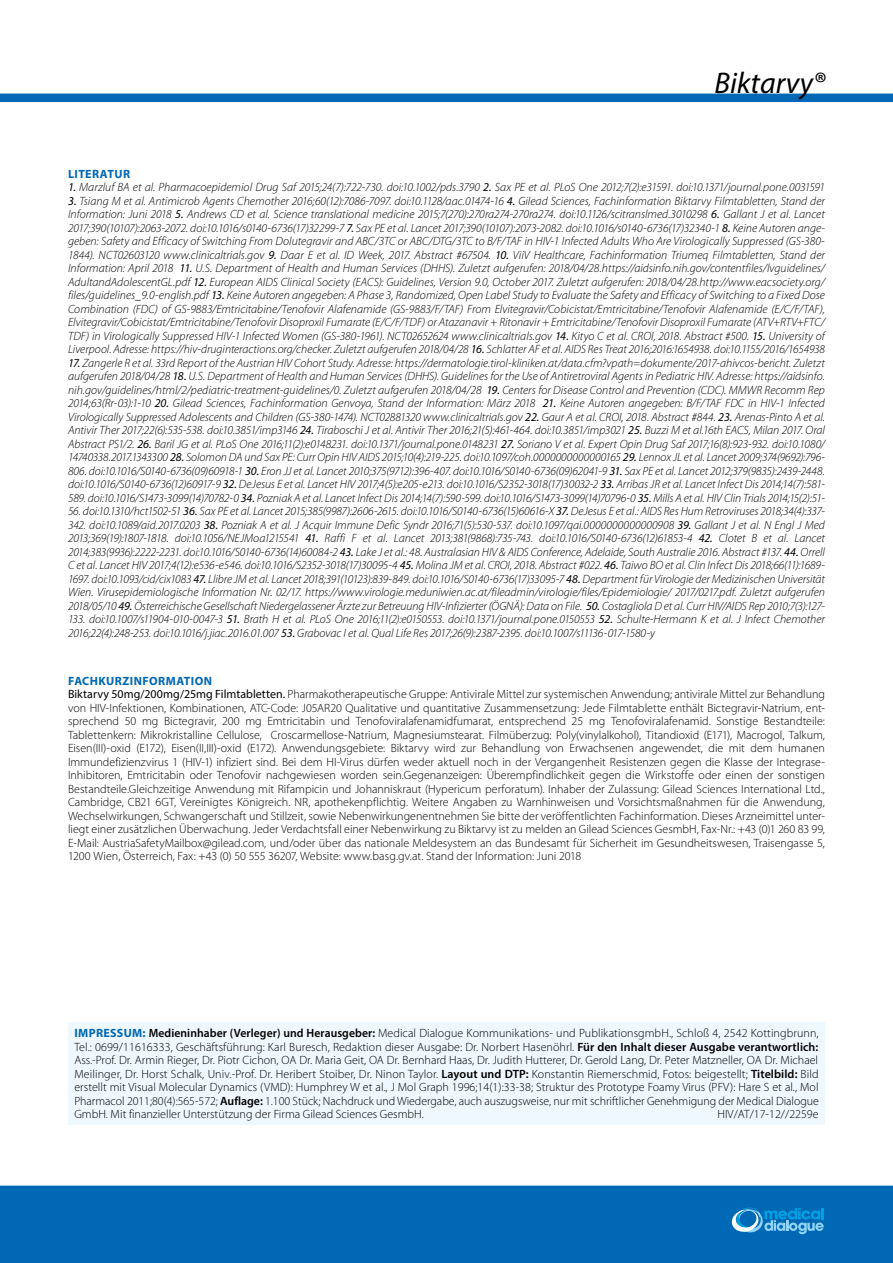
<style>
.page{position:relative;width:893px;height:1263px;background:#fff}
.page>*{position:absolute;margin:0;border:0;box-sizing:border-box;transform-origin:0 0}
.t1{font:italic 30px "Myriad Pro";color:#000}
.t2{font:italic 300 12px/13.5px "Myriad Pro";letter-spacing:-.01em;color:#000;text-align:justify}
.t3{font:300 12px/13.5px "Myriad Pro";color:#000;text-align:justify}
.t4{font:700 12px "Myriad Pro";color:#0068b4}
.s1{font-weight:400}
.s2{font-weight:700;color:#0068b4}
.s3{font-weight:600}
</style>
<div class="page">
<div style="left:0;top:1186px;width:893px;height:77px;background:#0068b4"></div>
<svg style="left:732px;top:1207px;width:92px;height:27px"></svg>
<div style="left:0;top:94px;width:893px;height:8px;background:#0068b4"></div>
<div style="left:68px;top:1022px;width:757px;height:102px;background:#eef8fe"></div>
<h1 class="t1" style="left:714px;top:65px;width:112px">Biktarvy®</h1>
<p class="t4" style="left:68px;top:166px;width:15px">LITERATUR</p>
<p class="t2" style="left:68px;top:181px;width:758px"><span class="s1">1.</span> Marzluf BA et al. Pharmacoepidemiol Drug Saf 2015;24(7):722-730. doi:10.1002/pds.3790 <span class="s1">2.</span> Sax PE et al. PLoS One 2012;7(2):e31591. doi:10.1371/journal.pone.0031591</p>
<p class="t2" style="left:68px;top:194px;width:758px"><span class="s1">3.</span> Tsiang M et al. Antimicrob Agents Chemother 2016;60(12):7086-7097. doi:10.1128/aac.01474-16 <span class="s1">4.</span> Gilead Sciences, Fachinformation Biktarvy Filmtabletten, Stand der Information: Juni 2018 <span class="s1">5.</span> Andrews CD et al. Science translational medicine 2015;7(270):270ra274-270ra274. doi:10.1126/scitranslmed.3010298 <span class="s1">6.</span> Gallant J et al. Lancet 2017;390(10107):2063-2072. doi:10.1016/s0140-6736(17)32299-7 <span class="s1">7.</span> Sax PE et al. Lancet 2017;390(10107):2073-2082. doi:10.1016/s0140-6736(17)32340-1 <span class="s1">8.</span> Keine Autoren ange&shy;geben: Safety and Efficacy of Switching From Dolutegravir and ABC/3TC or ABC/DTG/3TC to B/F/TAF in HIV-1 Infected Adults Who Are Virologically Suppressed (GS-380- 1844). NCT02603120 www.clinicaltrials.gov <span class="s1">9.</span> Daar E et al. ID Week, 2017. Abstract #67504. <span class="s1">10.</span> ViiV Healthcare, Fachinformation Triumeq Filmtabletten, Stand der Information: April 2018 <span class="s1">11.</span> U.S. Department of Health and Human Services (DHHS). Zuletzt aufgerufen: 2018/04/28.https://aidsinfo.nih.gov/contentfiles/lvguidelines/ AdultandAdolescentGL.pdf <span class="s1">12.</span> European AIDS Clinical Society (EACS): Guidelines, Version 9.0, October 2017. Zuletzt aufgerufen: 2018/04/28.http://www.eacsociety.org/ files/guidelines_9.0-english.pdf <span class="s1">13.</span> Keine Autoren angegeben: A Phase 3, Randomized, Open Label Study to Evaluate the Safety and Efficacy of Switching to a Fixed Dose Combination (FDC) of GS-9883/Emtricitabine/Tenofovir Alafenamide (GS-9883/F/TAF) From Elvitegravir/Cobicistat/Emtricitabine/Tenofovir Alafenamide (E/C/F/TAF), Elvitegravir/Cobicistat/Emtricitabine/Tenofovir Disoproxil Fumarate (E/C/F/TDF) or Atazanavir + Ritonavir + Emtricitabine/Tenofovir Disoproxil Fumarate (ATV+RTV+FTC/ TDF) in Virologically Suppressed HIV-1 Infected Women (GS-380-1961). NCT02652624 www.clinicaltrials.gov <span class="s1">14.</span> Kityo C et al. CROI, 2018. Abstract #500. <span class="s1">15.</span> University of Liverpool. Adresse: https://hiv-druginteractions.org/checker. Zuletzt aufgerufen 2018/04/28 <span class="s1">16.</span> Schlatter AF et al. AIDS Res Treat 2016;2016:1654938. doi:10.1155/2016/1654938</p>
<p class="t2" style="left:68px;top:356px;width:758px"><span class="s1">17.</span> Zangerle R et al. 33rd Report of the Austrian HIV Cohort Study. Adresse: https://dermatologie.tirol-kliniken.at/data.cfm?vpath=dokumente/2017-ahivcos-bericht. Zuletzt aufgerufen 2018/04/28 <span class="s1">18.</span> U.S. Department of Health and Human Services (DHHS). Guidelines for the Use of Antiretroviral Agents in Pediatric HIV. Adresse: https://aidsinfo. nih.gov/guidelines/html/2/pediatric-treatment-guidelines/0. Zuletzt aufgerufen 2018/04/28 <span class="s1">19.</span> Centers for Disease Control and Prevention (CDC). MMWR Recomm Rep 2014;63(Rr-03):1-10 <span class="s1">20.</span> Gilead Sciences, Fachinformation Genvoya, Stand der Information: März 2018 <span class="s1">21.</span> Keine Autoren angegeben: B/F/TAF FDC in HIV-1 Infected Virologically Suppressed Adolescents and Children (GS-380-1474). NCT02881320 www.clinicaltrials.gov <span class="s1">22.</span> Gaur A et al. CROI, 2018. Abstract #844. <span class="s1">23.</span> Arenas-Pinto A et al.<br>Antivir Ther 2017;22(6):535-538. doi:10.3851/imp3146 <span class="s1">24.</span> Tiraboschi J et al. Antivir Ther 2016;21(5):461-464. doi:10.3851/imp3021 <span class="s1">25.</span> Buzzi M et al.16th EACS, Milan 2017. Oral Abstract PS1/2. <span class="s1">26.</span> Baril JG et al. PLoS One 2016;11(2):e0148231. doi:10.1371/journal.pone.0148231 <span class="s1">27.</span> Soriano V et al. Expert Opin Drug Saf 2017;16(8):923-932. doi:10.1080/ 14740338.2017.1343300 <span class="s1">28.</span> Solomon DA und Sax PE: Curr Opin HIV AIDS 2015;10(4):219-225. doi:10.1097/coh.0000000000000165 <span class="s1">29.</span> Lennox JL et al. Lancet 2009;374(9692):796- 806. doi:10.1016/S0140-6736(09)60918-1 <span class="s1">30.</span> Eron JJ et al. Lancet 2010;375(9712):396-407. doi:10.1016/S0140-6736(09)62041-9 <span class="s1">31.</span> Sax PE et al. Lancet 2012;379(9835):2439-2448. doi:10.1016/S0140-6736(12)60917-9 <span class="s1">32.</span> DeJesus E et al. Lancet HIV 2017;4(5):e205-e213. doi:10.1016/S2352-3018(17)30032-2 <span class="s1">33.</span> Arribas JR et al. Lancet Infect Dis 2014;14(7):581- 589. doi:10.1016/S1473-3099(14)70782-0 <span class="s1">34.</span> Pozniak A et al. Lancet Infect Dis 2014;14(7):590-599. doi:10.1016/S1473-3099(14)70796-0 <span class="s1">35.</span> Mills A et al. HIV Clin Trials 2014;15(2):51-</p>
<p class="t2" style="left:68px;top:505px;width:758px">56. doi:10.1310/hct1502-51 <span class="s1">36.</span> Sax PE et al. Lancet 2015;385(9987):2606-2615. doi:10.1016/S0140-6736(15)60616-X <span class="s1">37.</span> DeJesus E et al.: AIDS Res Hum Retroviruses 2018;34(4):337- 342. doi:10.1089/aid.2017.0203 <span class="s1">38.</span> Pozniak A et al. J Acquir Immune Defic Syndr 2016;71(5):530-537. doi:10.1097/qai.0000000000000908 <span class="s1">39.</span> Gallant J et al. N Engl J Med 2013;369(19):1807-1818. doi:10.1056/NEJMoa1215541 <span class="s1">41.</span> Raffi F et al. Lancet 2013;381(9868):735-743. doi:10.1016/S0140-6736(12)61853-4 <span class="s1">42.</span> Clotet B et al. Lancet 2014;383(9936):2222-2231. doi:10.1016/S0140-6736(14)60084-2 <span class="s1">43.</span> Lake J et al.: 48. Australasian HIV &amp; AIDS Conference, Adelaide, South Australie 2016. Abstract #137. <span class="s1">44.</span> Orrell C et al. Lancet HIV 2017;4(12):e536-e546. doi:10.1016/S2352-3018(17)30095-4 <span class="s1">45.</span> Molina JM et al. CROI, 2018. Abstract #022. <span class="s1">46.</span> Taiwo BO et al. Clin Infect Dis 2018;66(11):1689- 1697. doi:10.1093/cid/cix1083 <span class="s1">47.</span> Llibre JM et al. Lancet 2018;391(10123):839-849. doi:10.1016/S0140-6736(17)33095-7 <span class="s1">48.</span> Department für Virologie der Medizinischen Universität Wien. Virusepidemiologische Information Nr. 02/17. https://www.virologie.meduniwien.ac.at/fileadmin/virologie/files/Epidemiologie/ 2017/0217.pdf. Zuletzt aufgerufen 2018/05/10 <span class="s1">49.</span> Österreichische Gesellschaft Niedergelassener Ärzte zur Betreuung HIV-Infizierter (ÖGNÄ): Data on File. <span class="s1">50.</span> Costagliola D et al. Curr HIV/AIDS Rep 2010;7(3):127- 133. doi:10.1007/s11904-010-0047-3 <span class="s1">51.</span> Brath H et al. PLoS One 2016;11(2):e0150553. doi:10.1371/journal.pone.0150553 <span class="s1">52.</span> Schulte-Hermann K et al. J Infect Chemother 2016;22(4):248-253. doi:10.1016/j.jiac.2016.01.007 <span class="s1">53.</span> Grabovac I et al. Qual Life Res 2017;26(9):2387-2395. doi:10.1007/s11136-017-1580-y</p>
<p class="t3" style="left:68px;top:674px;width:758px;text-align:left"><span class="s2">FACHKURZINFORMATION<br></span><span class="s1">Biktarvy 50mg/200mg/25mg Filmtabletten.</span> Pharmakotherapeutische Gruppe: Antivirale Mittel zur systemischen Anwendung; antivirale Mittel zur Behandlung von HIV-Infektionen, Kombinationen, ATC-Code: J05AR20 Qualitative und quantitative Zusammensetzung: Jede Filmtablette enthält Bictegravir-Natrium, ent&shy;sprechend 50 mg Bictegravir, 200 mg Emtricitabin und Tenofoviralafenamidfumarat, entsprechend 25 mg Tenofoviralafenamid. Sonstige Bestandteile:<br>Tablettenkern: Mikrokristalline Cellulose, Croscarmellose-Natrium, Magnesiumstearat. Filmüberzug: Poly(vinylalkohol), Titandioxid (E171), Macrogol, Talkum, Eisen(III)-oxid (E172), Eisen(II,III)-oxid (E172). Anwendungsgebiete: Biktarvy wird zur Behandlung von Erwachsenen angewendet, die mit dem humanen Immundefizienzvirus 1 (HIV-1) infiziert sind. Bei dem HI-Virus dürfen weder aktuell noch in der Vergangenheit Resistenzen gegen die Klasse der Integrase-Inhibitoren, Emtricitabin oder Tenofovir nachgewiesen worden sein.Gegenanzeigen: Überempfindlichkeit gegen die Wirkstoffe oder einen der sonstigen Bestandteile.Gleichzeitige Anwendung mit Rifampicin und Johanniskraut (Hypericum perforatum). Inhaber der Zulassung: Gilead Sciences International Ltd., Cambridge, CB21 6GT, Vereinigtes Königreich. NR, apothekenpflichtig. Weitere Angaben zu Warnhinweisen und Vorsichtsmaßnahmen für die Anwendung, Wechselwirkungen, Schwangerschaft und Stillzeit, sowie Nebenwirkungenentnehmen Sie bitte der veröffentlichten Fachinformation. Dieses Arzneimittel unter&shy;liegt einer zusätzlichen Überwachung. Jeder Verdachtsfall einer Nebenwirkung zu Biktarvy ist zu melden an Gilead Sciences GesmbH, Fax-Nr.: +43 (0)1 260 83 99, E-Mail: AustriaSafetyMailbox@gilead.com, und/oder über das nationale Meldesystem an das Bundesamt für Sicherheit im Gesundheitswesen, Traisengasse 5, 1200 Wien, Österreich, Fax: +43 (0) 50 555 36207, Website: www.basg.gv.at. Stand der Information: Juni 2018</p>
<p class="t3" style="left:74px;top:1026px;width:746px;text-indent:68px"><span class="s2">:</span> <span class="s3">Medieninhaber (Verleger) und Herausgeber:</span> Medical Dialogue Kommunikations- und PublikationsgmbH., Schloß 4, 2542 Kottingbrunn, Tel.: 0699/11616333, Geschäftsführung: Karl Buresch, Redaktion dieser Ausgabe: Dr. Norbert Hasenöhrl. <span class="s3">Für den Inhalt dieser Ausgabe verantwortlich:<br></span>Ass.-Prof. Dr. Armin Rieger, Dr. Piotr Cichon, OA Dr. Maria Geit, OA Dr. Bernhard Haas, Dr. Judith Hutterer, Dr. Gerold Lang, Dr. Peter Matzneller, OA Dr. Michael Meilinger, Dr. Horst Schalk, Univ.-Prof. Dr. Heribert Stoiber, Dr. Ninon Taylor. <span class="s3">Layout und DTP:</span> Konstantin Riemerschmid, Fotos: beigestellt; <span class="s3">Titelbild:</span> Bild erstellt mit Visual Molecular Dynamics (VMD): Humphrey W et al., J Mol Graph 1996;14(1):33-38; Struktur des Prototype Foamy Virus (PFV): Hare S et al., Mol Pharmacol 2011;80(4):565-572; <span class="s3">Auflage:</span> 1.100 Stück; Nachdruck und Wiedergabe, auch auszugsweise, nur mit schriftlicher Genehmigung der Medical Dialogue GmbH. Mit finanzieller Unterstützung der Firma Gilead Sciences GesmbH.</p>
<p class="t4" style="left:75px;top:1025px;width:13px">IMPRESSUM</p>
<p class="t3" style="left:717px;top:1107px;width:103px">HIV/AT/17-12//2259e</p>
</div>
